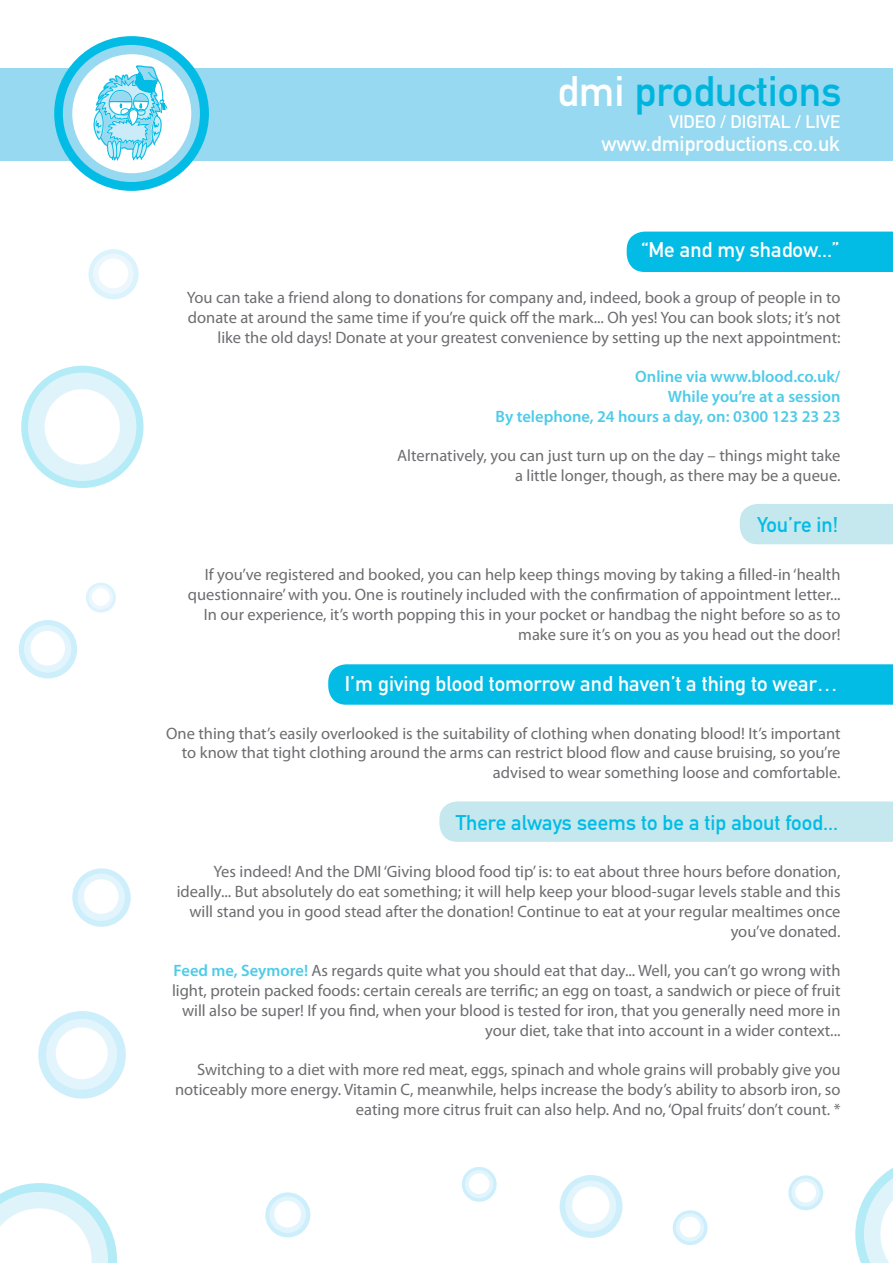
<style>
.page{position:relative;width:893px;height:1263px;background:#fff}
.page>*{position:absolute;margin:0;border:0;box-sizing:border-box;transform-origin:0 0}
.t1{font:42px "DIN Mittelschrift Std";color:#00b5dd}
.t2{font:21px "DIN Mittelschrift Std";color:#fff}
.t3{font:21px "DIN Mittelschrift Std";color:#02bce5}
.t4{font:18px "DIN Mittelschrift Std";color:#fff}
.t5{font:16.5px/19.8px "Myriad Pro";color:#6c6d70;text-align:right}
.t6{font:600 16.5px "Myriad Pro";color:#4dcbe8}
.s1{color:#fff}
.s2{font-weight:600;color:#4dcbe8}
</style>
<div class="page">
<div style="left:328px;top:664px;width:565px;height:41px;background:#02bce5"></div>
<div style="left:439px;top:801px;width:454px;height:41px;background:#c5e8ee"></div>
<div style="left:0;top:69px;width:893px;height:92px;background:#96d9f0"></div>
<div style="left:54px;top:36px;width:155px;height:155px;border:18px solid #02bce5;border-radius:50%"></div>
<div style="left:63px;top:45px;width:137px;height:137px;border:16px solid #96d9f0;border-radius:50%"></div>
<div style="left:72px;top:54px;width:119px;height:119px;background:#fff;border-radius:50%"></div>
<svg style="left:93px;top:65px;width:75px;height:100px"></svg>
<svg style="left:0;top:1183px;width:117px;height:80px"></svg>
<div style="left:21px;top:366px;width:123px;height:122px;border:18px solid #02bce5;border-radius:50%"></div>
<svg style="left:36px;top:381px;width:92px;height:92px"></svg>
<div style="left:28px;top:373px;width:108px;height:108px;border:16px solid #96d9f0;border-radius:50%"></div>
<svg style="left:855px;top:1168px;width:38px;height:95px"></svg>
<div style="left:627px;top:232px;width:266px;height:40px;background:#02bce5"></div>
<div style="left:740px;top:504px;width:153px;height:40px;background:#c5e8ee"></div>
<svg style="left:86px;top:583px;width:30px;height:30px"></svg>
<div style="left:89px;top:585px;width:24px;height:24px;background:#ebf7fd;border-radius:50%"></div>
<div style="left:92px;top:588px;width:18px;height:18px;background:#fff;border-radius:50%"></div>
<svg style="left:88px;top:249px;width:51px;height:50px"></svg>
<div style="left:93px;top:254px;width:41px;height:40px;background:#ebf7fd;border-radius:50%"></div>
<div style="left:98px;top:259px;width:30px;height:29px;background:#fff;border-radius:50%"></div>
<div style="left:19px;top:620px;width:58px;height:58px;background:#cdeffb;border-radius:50%"></div>
<div style="left:24px;top:625px;width:47px;height:47px;background:#e3f5fc;border-radius:50%"></div>
<div style="left:30px;top:631px;width:35px;height:34px;background:#fff;border-radius:50%"></div>
<svg style="left:72px;top:868px;width:59px;height:59px"></svg>
<div style="left:78px;top:873px;width:47px;height:48px;background:#e3f5fc;border-radius:50%"></div>
<div style="left:84px;top:879px;width:35px;height:35px;background:#fff;border-radius:50%"></div>
<div style="left:38px;top:1011px;width:88px;height:87px;background:#cdeffb;border-radius:50%"></div>
<div style="left:46px;top:1019px;width:71px;height:71px;background:#e3f5fc;border-radius:50%"></div>
<div style="left:56px;top:1027px;width:52px;height:52px;background:#fff;border-radius:50%"></div>
<svg style="left:265px;top:1192px;width:45px;height:45px"></svg>
<svg style="left:269px;top:1196px;width:37px;height:37px"></svg>
<div style="left:274px;top:1201px;width:27px;height:26px;background:#fff;border-radius:50%"></div>
<svg style="left:462px;top:1167px;width:35px;height:35px"></svg>
<div style="left:465px;top:1170px;width:28px;height:28px;background:#e3f5fc;border-radius:50%"></div>
<div style="left:469px;top:1173px;width:20px;height:21px;background:#fff;border-radius:50%"></div>
<svg style="left:788px;top:1175px;width:35px;height:35px"></svg>
<svg style="left:791px;top:1178px;width:29px;height:29px"></svg>
<div style="left:795px;top:1182px;width:21px;height:20px;background:#fff;border-radius:50%"></div>
<svg style="left:673px;top:1210px;width:35px;height:35px"></svg>
<svg style="left:676px;top:1213px;width:28px;height:28px"></svg>
<div style="left:680px;top:1217px;width:20px;height:20px;background:#fff;border-radius:50%"></div>
<div style="left:560px;top:1175px;width:62px;height:63px;background:#cdeffb;border-radius:50%"></div>
<div style="left:565px;top:1180px;width:51px;height:51px;background:#e3f5fc;border-radius:50%"></div>
<div style="left:572px;top:1187px;width:37px;height:37px;background:#fff;border-radius:50%"></div>
<p class="t1" style="left:557px;top:67px;width:286px"><span class="s1">dmi</span> productions</p>
<p class="t4" style="left:669px;top:111px;width:173px">VIDEO / DIGITAL / LIVE</p>
<p class="t2" style="left:601px;top:132px;width:240px">www.dmiproductions.co.uk</p>
<p class="t2" style="left:641px;top:237px;width:199px">“Me and my shadow...”</p>
<p class="t5" style="left:187px;top:287px;width:655px">You can take a friend along to donations for company and, indeed, book a group of people in to donate at around the same time if you’re quick off the mark... Oh yes! You can book slots; it’s not like the old days! Donate at your greatest convenience by setting up the next appointment:</p>
<p class="t6" style="left:635px;top:366px;width:207px">Online via www.blood.co.uk/</p>
<p class="t6" style="left:668px;top:386px;width:174px">While you’re at a session</p>
<p class="t6" style="left:495px;top:406px;width:346px">By telephone, 24 hours a day, on: 0300 123 23 23</p>
<p class="t5" style="left:397px;top:446px;width:445px">Alternatively, you can just turn up on the day – things might take</p>
<p class="t5" style="left:515px;top:465px;width:327px">a little longer, though, as there may be a queue.</p>
<p class="t3" style="left:758px;top:512px;width:82px">You’re in!</p>
<p class="t5" style="left:188px;top:564px;width:654px">If you’ve registered and booked, you can help keep things moving by taking a filled-in ‘health questionnaire’ with you. One is routinely included with the confirmation of appointment letter...</p>
<p class="t5" style="left:204px;top:604px;width:638px">In our experience, it’s worth popping this in your pocket or handbag the night before so as to make sure it’s on you as you head out the door!</p>
<p class="t2" style="left:345px;top:671px;width:495px">I’m giving blood tomorrow and haven’t a thing to wear…</p>
<p class="t5" style="left:166px;top:723px;width:676px">One thing that’s easily overlooked is the suitability of clothing when donating blood! It’s important to know that tight clothing around the arms can restrict blood flow and cause bruising, so you’re advised to wear something loose and comfortable.</p>
<p class="t3" style="left:456px;top:810px;width:384px">There always seems to be a tip about food...</p>
<p class="t5" style="left:177px;top:861px;width:665px">Yes indeed! And the DMI ‘Giving blood food tip’ is: to eat about three hours before donation, ideally... But absolutely do eat something; it will help keep your blood-sugar levels stable and this will stand you in good stead after the donation! Continue to eat at your regular mealtimes once you’ve donated.</p>
<p class="t5" style="left:172px;top:960px;width:670px"><span class="s2">Feed me, Seymore!</span> As regards quite what you should eat that day... Well, you can’t go wrong with light, protein packed foods: certain cereals are terrific; an egg on toast, a sandwich or piece of fruit will also be super! If you find, when your blood is tested for iron, that you generally need more in your diet, take that into account in a wider context...</p>
<p class="t5" style="left:175px;top:1059px;width:667px">Switching to a diet with more red meat, eggs, spinach and whole grains will probably give you noticeably more energy. Vitamin C, meanwhile, helps increase the body’s ability to absorb iron, so eating more citrus fruit can also help. And no, ‘Opal fruits’ don’t count. *</p>
</div>
